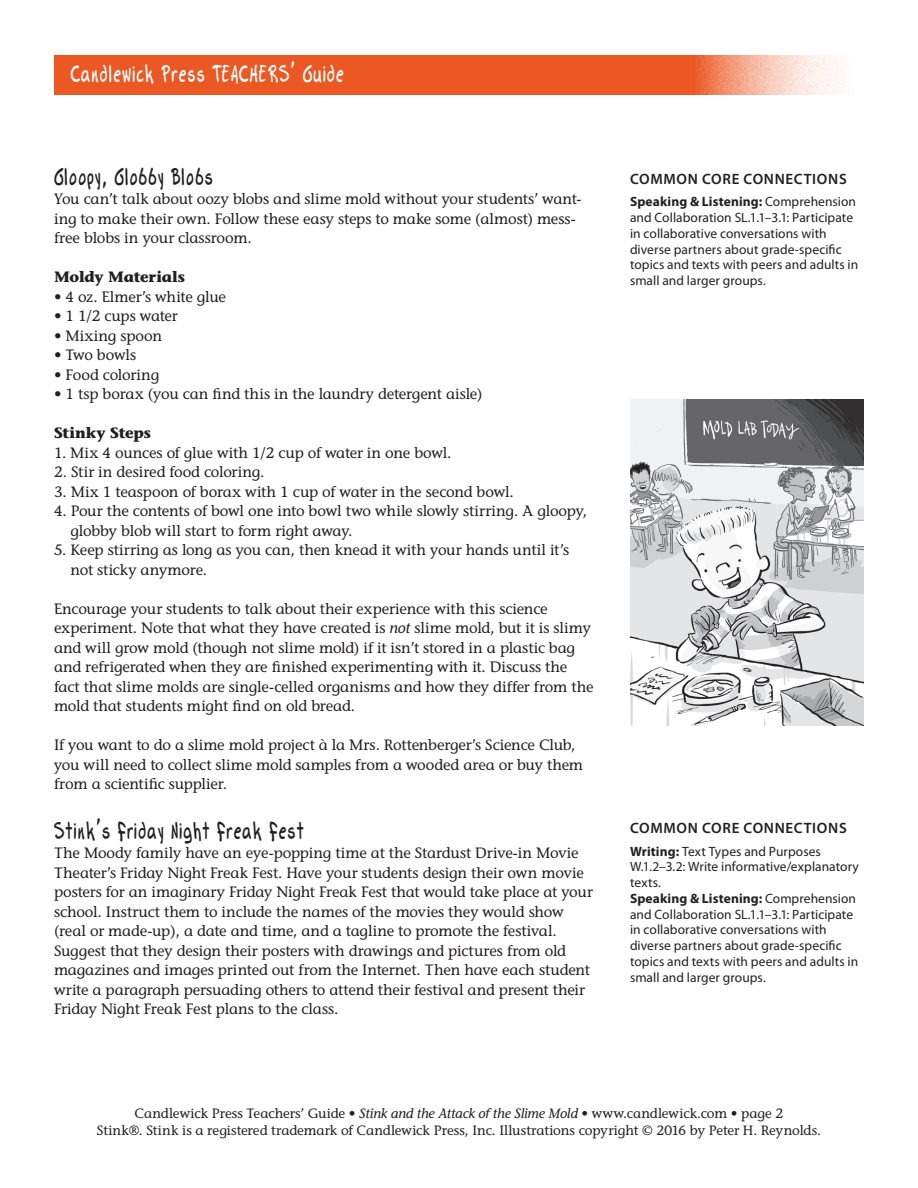
<style>
.page{position:relative;width:918px;height:1188px;background:#fff}
.page>*{position:absolute;margin:0;border:0;box-sizing:border-box;transform-origin:0 0}
.t1{font:500 condensed 27px "TF Gary";letter-spacing:.025em;color:#231f20}
.t2{font:500 condensed 27px "TF Gary";letter-spacing:.025em;color:#fff}
.t3{font:15px/19.5px "Stone Informal";letter-spacing:-.015em;color:#231f20}
.cc{font:600 15px "Myriad Pro";letter-spacing:.045em;color:#231f20}
.t4{font:700 15px "Stone Informal";letter-spacing:-.01em;color:#231f20}
.cc-2{font:13.5px/15.8px "Myriad Pro";letter-spacing:.005em;color:#231f20}
.t5{font:13.5px "Stone Informal";color:#231f20}
.s1{font-style:italic}
.s2{font-weight:700}
</style>
<div class="page">
<svg style="left:54px;top:55px;width:792px;height:40px;background:#ed6c3d"></svg>
<img style="left:630px;top:399px;width:234px;height:327px">
<p class="t2" style="left:71px;top:58px;width:275px">Candlewick Press TEACHERS’ Guide</p>
<p class="t1" style="left:54px;top:160px;width:161px">Gloopy, Globby Blobs</p>
<p class="t3" style="left:54px;top:189px;width:529px">You can’t talk about oozy blobs and slime mold without your students’ want&shy;ing to make their own. Follow these easy steps to make some (almost) mess&shy;free blobs in your classroom.</p>
<p class="t4" style="left:54px;top:268px;width:133px">Moldy Materials</p>
<p class="t3" style="left:54px;top:287px;width:174px">• 4 oz. Elmer’s white glue</p>
<p class="t3" style="left:54px;top:306px;width:125px">• 1 1/2 cups water</p>
<p class="t3" style="left:54px;top:326px;width:110px">• Mixing spoon</p>
<p class="t3" style="left:54px;top:345px;width:84px">• Two bowls</p>
<p class="t3" style="left:54px;top:365px;width:107px">• Food coloring</p>
<p class="t3" style="left:54px;top:384px;width:430px">• 1 tsp borax (you can find this in the laundry detergent aisle)</p>
<p class="t4" style="left:54px;top:424px;width:99px">Stinky Steps</p>
<p class="t3" style="left:54px;top:443px;width:399px">1. Mix 4 ounces of glue with 1/2 cup of water in one bowl.</p>
<p class="t3" style="left:54px;top:462px;width:212px">2. Stir in desired food coloring.</p>
<p class="t3" style="left:54px;top:482px;width:461px">3. Mix 1 teaspoon of borax with 1 cup of water in the second bowl.</p>
<p class="t3" style="left:54px;top:501px;width:535px">4. Pour the contents of bowl one into bowl two while slowly stirring. A gloopy,</p>
<p class="t3" style="left:70px;top:521px;width:284px">globby blob will start to form right away.</p>
<p class="t3" style="left:54px;top:540px;width:517px">5. Keep stirring as long as you can, then knead it with your hands until it’s</p>
<p class="t3" style="left:70px;top:560px;width:138px">not sticky anymore.</p>
<p class="t3" style="left:54px;top:599px;width:541px">Encourage your students to talk about their experience with this science experiment. Note that what they have created is <span class="s1">not</span> slime mold, but it is slimy and will grow mold (though not slime mold) if it isn’t stored in a plastic bag and refrigerated when they are finished experimenting with it. Discuss the fact that slime molds are single-celled organisms and how they differ from the mold that students might find on old bread.</p>
<p class="t3" style="left:54px;top:735px;width:531px">If you want to do a slime mold project à la Mrs. Rottenberger’s Science Club, you will need to collect slime mold samples from a wooded area or buy them from a scientific supplier.</p>
<p class="t1" style="left:54px;top:814px;width:252px">Stink’s Friday Night Freak Fest</p>
<p class="t3" style="left:54px;top:843px;width:540px">The Moody family have an eye-popping time at the Stardust Drive-in Movie Theater’s Friday Night Freak Fest. Have your students design their own movie posters for an imaginary Friday Night Freak Fest that would take place at your school. Instruct them to include the names of the movies they would show (real or made-up), a date and time, and a tagline to promote the festival.<br>Suggest that they design their posters with drawings and pictures from old magazines and images printed out from the Internet. Then have each student write a paragraph persuading others to attend their festival and present their Friday Night Freak Fest plans to the class.</p>
<p class="cc" style="left:630px;top:169px;width:218px">COMMON CORE CONNECTIONS</p>
<p class="cc-2" style="left:630px;top:194px;width:230px"><span class="s2">Speaking &amp; Listening:</span> Comprehension and Collaboration SL.1.1–3.1: Participate in collaborative conversations with diverse partners about grade-specific topics and texts with peers and adults in small and larger groups.</p>
<p class="cc" style="left:630px;top:819px;width:218px">COMMON CORE CONNECTIONS</p>
<p class="cc-2" style="left:630px;top:843px;width:230px"><span class="s2">Writing:</span> Text Types and Purposes<br>W.1.2–3.2: Write informative/explanatory texts.</p>
<p class="cc-2" style="left:630px;top:890px;width:230px"><span class="s2">Speaking &amp; Listening:</span> Comprehension and Collaboration SL.1.1–3.1: Participate in collaborative conversations with diverse partners about grade-specific topics and texts with peers and adults in small and larger groups.</p>
<p class="t5" style="left:135px;top:1105px;width:650px">Candlewick Press Teachers’ Guide • <span class="s1">Stink and the Attack of the Slime Mold</span> • www.candlewick.com • page 2</p>
<p class="t5" style="left:97px;top:1122px;width:726px">Stink®. Stink is a registered trademark of Candlewick Press, Inc. Illustrations copyright © 2016 by Peter H. Reynolds.</p>
</div>
